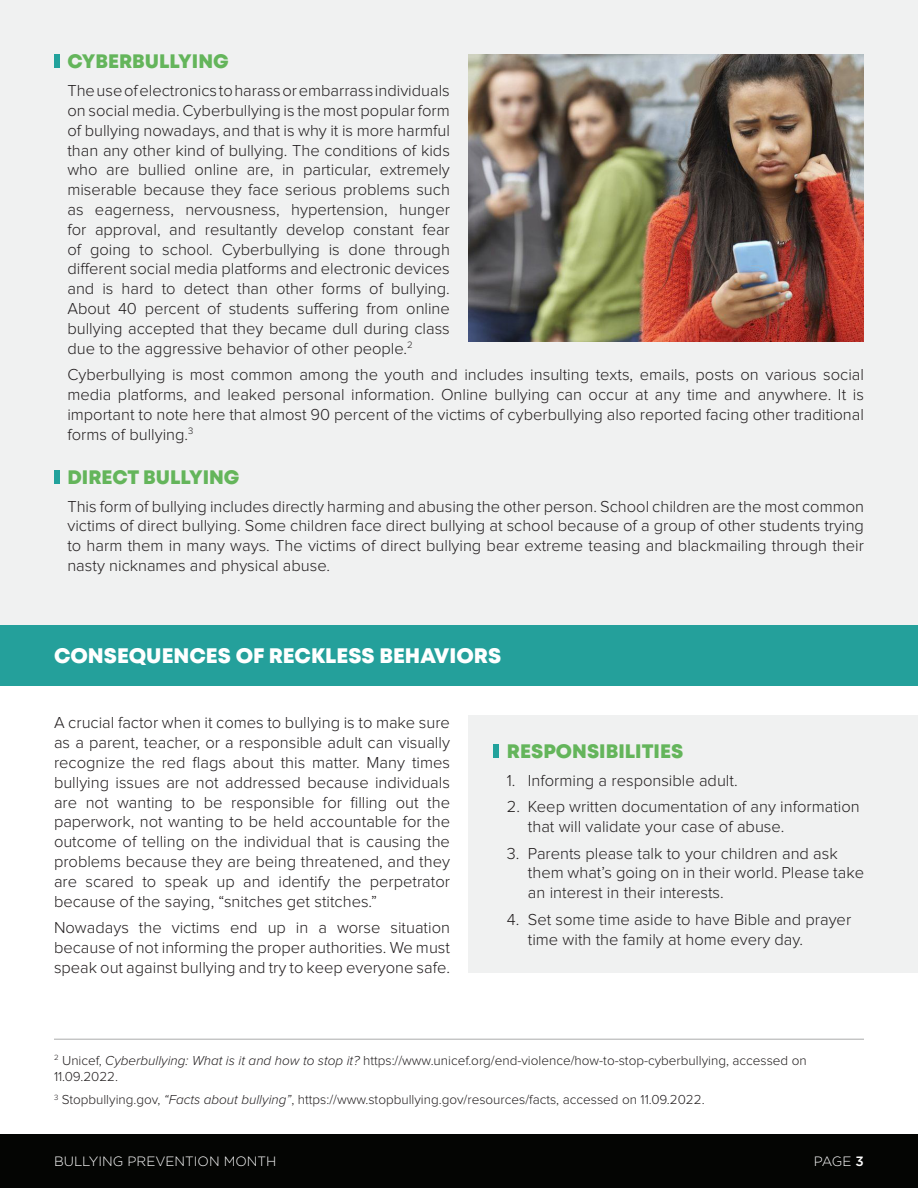
<style>
.page{position:relative;width:918px;height:1188px;background:#fff}
.page>*{position:absolute;margin:0;border:0;box-sizing:border-box;transform-origin:0 0}
.t1{font:21px "Mont Heavy DEMO";color:#fff}
.t2{font:19.5px "Mont Heavy DEMO";color:#64b55b}
.t3{font:300 16.5px/19.8px "Proxima Nova";color:#231f20;text-align:justify}
.t4{font:300 13.5px/16.2px "Proxima Nova";color:#231f20}
.t5{font:300 13.5px "Gotham";color:#fff}
.s1{font-style:italic}
.s2{font-weight:500}
</style>
<div class="page">
<div style="left:0;top:1134px;width:918px;height:54px;background:#040503"></div>
<div style="left:0;top:0;width:918px;height:625px;background:#f0f1f1"></div>
<div style="left:468px;top:715px;width:450px;height:258px;background:#f0f1f1"></div>
<div style="left:54px;top:54px;width:6px;height:14px;background:#22a29c"></div>
<div style="left:54px;top:470px;width:6px;height:14px;background:#22a29c"></div>
<div style="left:494px;top:744px;width:5px;height:14px;background:#22a29c"></div>
<div style="left:0;top:625px;width:918px;height:60px;background:#24a09b"></div>
<hr style="left:54px;top:1039px;width:810px;height:1px;background:#aaabab">
<img style="left:468px;top:54px;width:396px;height:287px">
<p class="t2" style="left:67px;top:50px;width:163px">CYBERBULLYING</p>
<p class="t3" style="left:67px;top:81px;width:384px">The use of electronics to harass or embarrass individuals on social media. Cyberbullying is the most popular form of bullying nowadays, and that is why it is more harmful than any other kind of bullying. The conditions of kids who are bullied online are, in particular, extremely miserable because they face serious problems such as eagerness, nervousness, hypertension, hunger for approval, and resultantly develop constant fear of going to school. Cyberbullying is done through different social media platforms and electronic devices and is hard to detect than other forms of bullying.<br>About 40 percent of students suffering from online bullying accepted that they became dull during class due to the aggressive behavior of other people.<sup>2</sup></p>
<p class="t3" style="left:67px;top:365px;width:798px">Cyberbullying is most common among the youth and includes insulting texts, emails, posts on various social media platforms, and leaked personal information. Online bullying can occur at any time and anywhere. It is important to note here that almost 90 percent of the victims of cyberbullying also reported facing other traditional forms of bullying.<sup>3</sup></p>
<p class="t2" style="left:67px;top:466px;width:174px">DIRECT BULLYING</p>
<p class="t3" style="left:67px;top:497px;width:798px">This form of bullying includes directly harming and abusing the other person. School children are the most common victims of direct bullying. Some children face direct bullying at school because of a group of other students trying to harm them in many ways. The victims of direct bullying bear extreme teasing and blackmailing through their nasty nicknames and physical abuse.</p>
<p class="t1" style="left:54px;top:644px;width:449px">CONSEQUENCES OF RECKLESS BEHAVIORS</p>
<p class="t3" style="left:54px;top:714px;width:398px">A crucial factor when it comes to bullying is to make sure as a parent, teacher, or a responsible adult can visually recognize the red flags about this matter. Many times bullying issues are not addressed because individuals are not wanting to be responsible for filling out the paperwork, not wanting to be held accountable for the outcome of telling on the individual that is causing the problems because they are being threatened, and they are scared to speak up and identify the perpetrator because of the saying, “snitches get stitches.”</p>
<p class="t3" style="left:54px;top:918px;width:398px">Nowadays the victims end up in a worse situation because of not informing the proper authorities. We must speak out against bullying and try to keep everyone safe.</p>
<p class="t2" style="left:507px;top:740px;width:178px">RESPONSIBILITIES</p>
<p class="t3" style="left:507px;top:771px;width:232px">1. Informing a responsible adult.</p>
<p class="t3" style="left:507px;top:798px;width:354px">2. Keep written documentation of any information</p>
<p class="t3" style="left:528px;top:817px;width:258px">that will validate your case of abuse.</p>
<p class="t3" style="left:507px;top:844px;width:332px">3. Parents please talk to your children and ask</p>
<p class="t3" style="left:528px;top:864px;width:338px">them what’s going on in their world. Please take</p>
<p class="t3" style="left:528px;top:883px;width:197px">an interest in their interests.</p>
<p class="t3" style="left:507px;top:910px;width:346px">4. Set some time aside to have Bible and prayer</p>
<p class="t3" style="left:528px;top:930px;width:277px">time with the family at home every day.</p>
<p class="t4" style="left:54px;top:1053px;width:754px"><sup>2</sup> Unicef, <span class="s1">Cyberbullying: What is it and how to stop it?</span> https://www.unicef.org/end-violence/how-to-stop-cyberbullying, accessed on<br>11.09.2022.</p>
<p class="t4" style="left:54px;top:1092px;width:652px"><sup>3</sup> Stopbullying.gov, <span class="s1">“Facts about bullying”</span>, https://www.stopbullying.gov/resources/facts, accessed on 11.09.2022.</p>
<p class="t5" style="left:54px;top:1153px;width:224px">BULLYING PREVENTION MONTH</p>
<p class="t5" style="left:814px;top:1153px;width:52px">PAGE <span class="s2">3</span></p>
</div>
